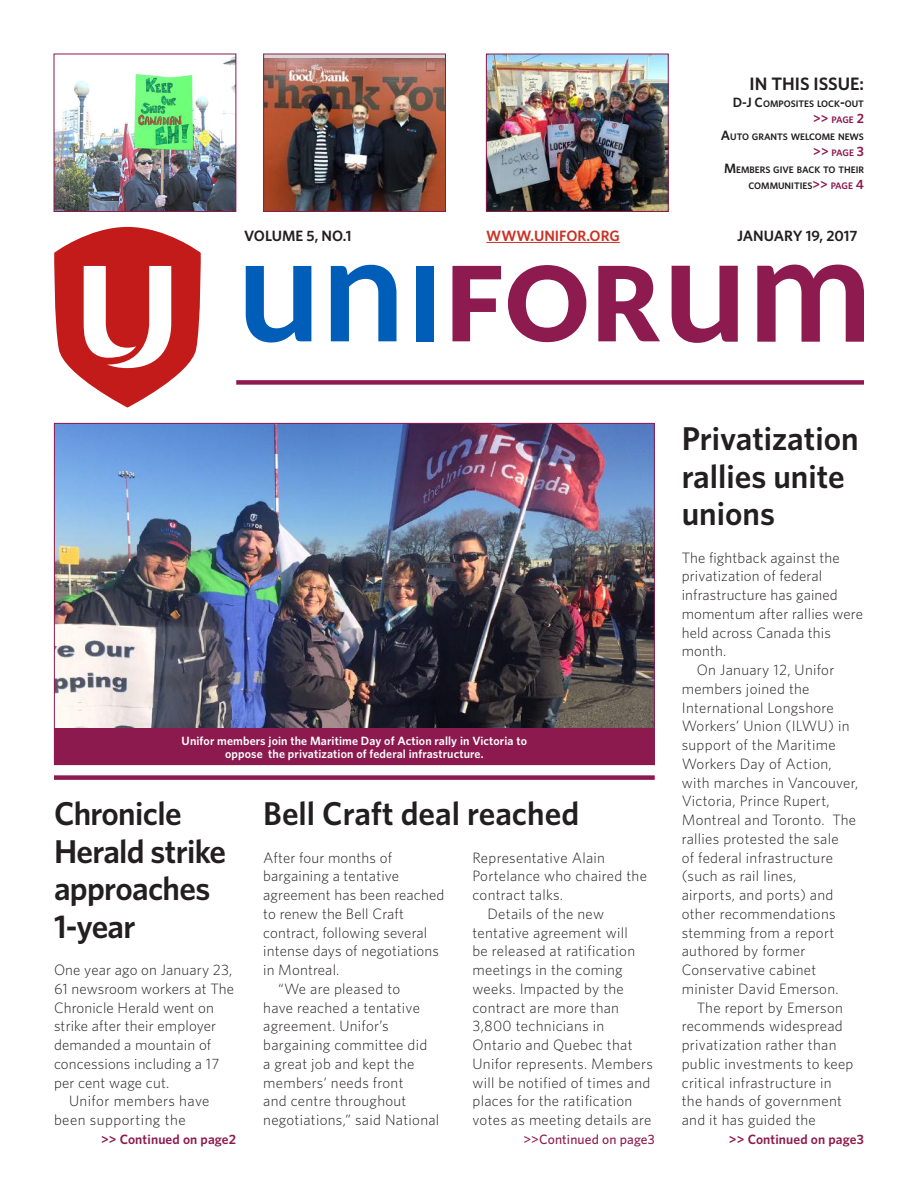
<style>
.page{position:relative;width:918px;height:1188px;background:#fff}
.page>*{position:absolute;margin:0;border:0;box-sizing:border-box;transform-origin:0 0}
.Feature_HED{font:600 33px/37.5px "Whitney";letter-spacing:-.005em;color:#231f20}
.DO_NOT_EDIT_Headline{font:600 18px "Whitney";color:#231f20}
.Body_Copy_Indent{font:300 15px/18.8px "Whitney";letter-spacing:.02em;color:#231f20}
.Body_Copy_No_Indent{font:300 15px/18.8px "Whitney";letter-spacing:.01em;color:#231f20}
.Volume_info{font:600 15px "Whitney";color:#231f20}
.Volume_info-2{font:600 15px "Whitney";color:#ca3327}
.Continued_on{font:600 13.5px "Whitney";letter-spacing:.01em;color:#8c1a4f}
.Continued_on-2{font:500 13.5px "Whitney";letter-spacing:.01em;color:#8c1a4f}
.Cutline{font:600 12px/13.5px "Whitney";letter-spacing:.01em;color:#fff;text-align:center}
.Headline_call-out_an{font:600 9.45px/16.5px "Whitney";color:#231f20;text-align:right}
.s1{font-size:13.5px}
.s2{font-size:13.5px;color:#8c1a4f}
.s3{color:#8c1a4f}
</style>
<div class="page">
<img style="left:56px;top:56px;width:178px;height:154px">
<div style="left:54px;top:54px;width:182px;height:158px;border:1px solid #8c1a4f"></div>
<img style="left:265px;top:58px;width:179px;height:152px">
<div style="left:263px;top:54px;width:183px;height:158px;border:1px solid #8c1a4f"></div>
<img style="left:488px;top:56px;width:179px;height:154px">
<div style="left:486px;top:54px;width:183px;height:158px;border:1px solid #8c1a4f"></div>
<svg style="left:54px;top:227px;width:147px;height:181px"></svg>
<svg style="left:246px;top:266px;width:65px;height:77px"></svg>
<svg style="left:331px;top:265px;width:65px;height:76px"></svg>
<svg style="left:452px;top:266px;width:49px;height:75px"></svg>
<svg style="left:508px;top:265px;width:78px;height:77px"></svg>
<svg style="left:598px;top:266px;width:62px;height:75px"></svg>
<div style="left:416px;top:266px;width:17px;height:75px;background:#005eb8"></div>
<svg style="left:672px;top:266px;width:66px;height:77px"></svg>
<svg style="left:757px;top:265px;width:107px;height:77px"></svg>
<img style="left:56px;top:425px;width:597px;height:303px">
<hr style="left:486px;top:242px;width:134px;height:1px;background:#ca3327">
<div style="left:54px;top:775px;width:601px;height:5px;background:#8c1a4f"></div>
<div style="left:54px;top:728px;width:601px;height:37px;background:#8c1a4f"></div>
<div style="left:236px;top:380px;width:628px;height:5px;background:#8c1a4f"></div>
<p class="DO_NOT_EDIT_Headline" style="left:750px;top:72px;width:116px">IN THIS ISSUE:</p>
<p class="Headline_call-out_an" style="left:733px;top:95px;width:133px"><span class="s1">D-J C</span>OMPOSITES LOCK<span class="s1">-</span>OUT <span class="s2">&gt;&gt;</span> <span class="s3">PAGE</span> <span class="s2">2</span></p>
<p class="Headline_call-out_an" style="left:721px;top:128px;width:145px"><span class="s1">A</span>UTO GRANTS WELCOME NEWS</p>
<p class="Headline_call-out_an" style="left:724px;top:145px;width:141px"><span class="s2">&gt;&gt;</span> <span class="s3">PAGE</span> <span class="s2">3<br></span><span class="s1">M</span>EMBERS GIVE BACK TO THEIR<br>COMMUNITIES<span class="s2">&gt;&gt;</span> <span class="s3">PAGE</span> <span class="s2">4</span></p>
<p class="Volume_info" style="left:244px;top:226px;width:109px">VOLUME 5, NO.1</p>
<p class="Volume_info-2" style="left:486px;top:226px;width:135px">WWW.UNIFOR.ORG</p>
<p class="Volume_info" style="left:737px;top:226px;width:122px">JANUARY 19, 2017</p>
<p class="Cutline" style="left:182px;top:734px;width:347px">Unifor members join the Maritime Day of Action rally in Victoria to oppose the privatization of federal infrastructure.</p>
<p class="Feature_HED" style="left:54px;top:794px;width:174px">Chronicle<br>Herald strike approaches<br>1-year</p>
<p class="Body_Copy_No_Indent" style="left:54px;top:960px;width:181px">One year ago on January 23,<br>61 newsroom workers at The<br>Chronicle Herald went on strike after their employer demanded a mountain of concessions including a 17 per cent wage cut.</p>
<p class="Body_Copy_Indent" style="left:54px;top:1091px;width:157px;text-indent:15px">Unifor members have been supporting the</p>
<p class="Feature_HED" style="left:263px;top:794px;width:317px">Bell Craft deal reached</p>
<p class="Body_Copy_No_Indent" style="left:263px;top:847px;width:183px">After four months of bargaining a tentative agreement has been reached to renew the Bell Craft contract, following several intense days of negotiations in Montreal.</p>
<p class="Body_Copy_Indent" style="left:263px;top:979px;width:178px;text-indent:15px">“We are pleased to<br>have reached a tentative agreement. Unifor’s bargaining committee did<br>a great job and kept the members’ needs front<br>and centre throughout negotiations,” said National</p>
<p class="Body_Copy_Indent" style="left:472px;top:847px;width:176px">Representative Alain<br>Portelance who chaired the contract talks.</p>
<p class="Body_Copy_Indent" style="left:472px;top:904px;width:182px;text-indent:15px">Details of the new tentative agreement will<br>be released at ratification meetings in the coming weeks. Impacted by the contract are more than<br>3,800 technicians in<br>Ontario and Quebec that<br>Unifor represents. Members will be notified of times and places for the ratification votes as meeting details are</p>
<p class="Feature_HED" style="left:682px;top:419px;width:178px">Privatization rallies unite unions</p>
<p class="Body_Copy_No_Indent" style="left:682px;top:547px;width:183px">The fightback against the privatization of federal infrastructure has gained momentum after rallies were held across Canada this month.</p>
<p class="Body_Copy_Indent" style="left:682px;top:660px;width:178px;text-indent:15px">On January 12, Unifor members joined the<br>International Longshore<br>Workers’ Union (ILWU) in support of the Maritime<br>Workers Day of Action, with marches in Vancouver,<br>Victoria, Prince Rupert,<br>Montreal and Toronto. The rallies protested the sale<br>of federal infrastructure (such as rail lines,<br>airports, and ports) and other recommendations stemming from a report authored by former<br>Conservative cabinet minister David Emerson.</p>
<p class="Body_Copy_Indent" style="left:682px;top:997px;width:173px;text-indent:15px">The report by Emerson recommends widespread privatization rather than public investments to keep critical infrastructure in the hands of government and it has guided the</p>
<p class="Continued_on" style="left:101px;top:1130px;width:137px">&gt;&gt; Continued on page2</p>
<p class="Continued_on-2" style="left:523px;top:1130px;width:133px">&gt;&gt;Continued on page3</p>
<p class="Continued_on" style="left:729px;top:1130px;width:137px">&gt;&gt; Continued on page3</p>
</div>
